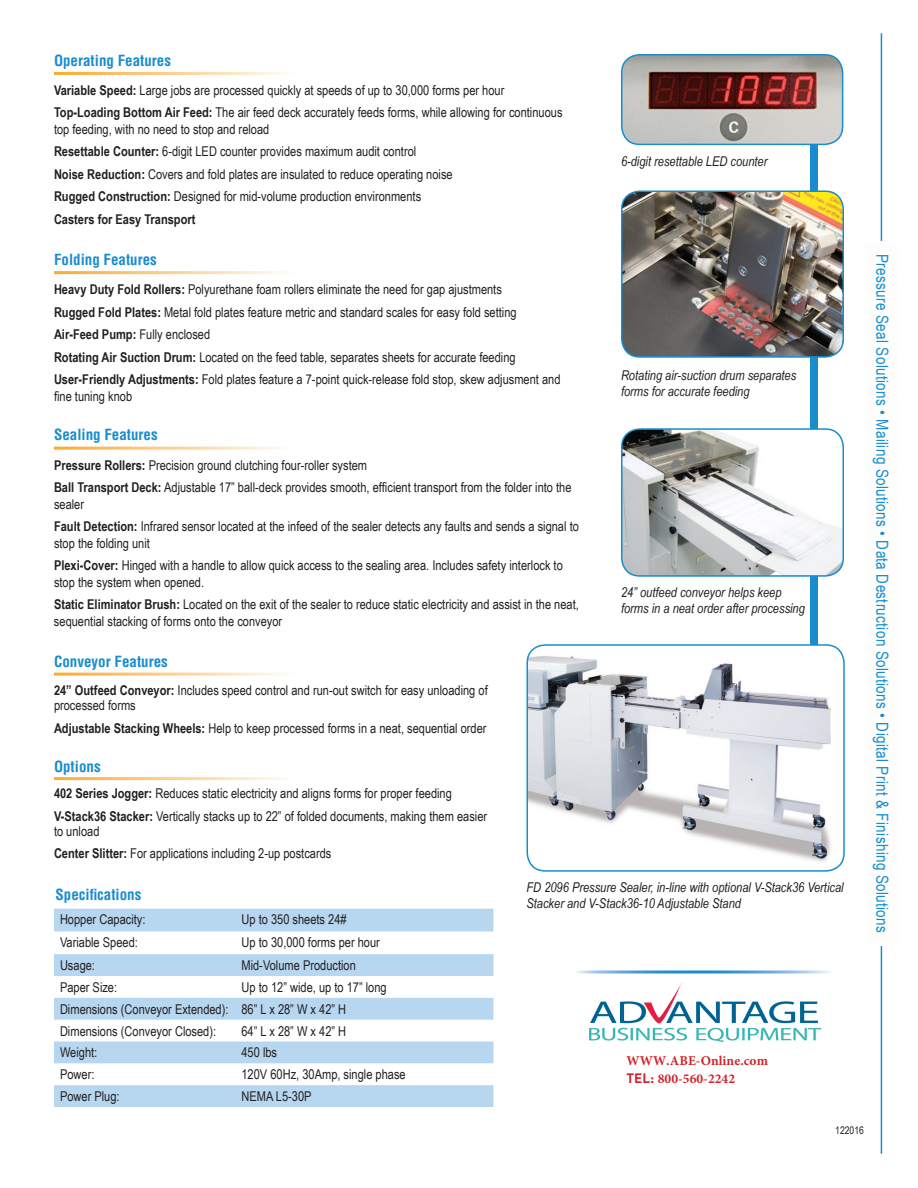
<style>
.page{position:relative;width:918px;height:1188px;background:#fff}
.page>*{position:absolute;margin:0;border:0;box-sizing:border-box;transform-origin:0 0}
.t1{font:16.5px "Arial Narrow";letter-spacing:.02em;color:#198ccd}
.t2{font:700 condensed 15px "Helvetica";color:#198ccd}
.List_Paragraph{font:13.5px/16.5px "Arial Narrow";color:#231f20}
.t3{font:italic 13.5px/16.2px "Arial Narrow";color:#231f20}
.t4{font:700 13.5px "Arial Narrow";color:#231f20}
.t5{font:700 13.5px/17.5px "Minion Pro";letter-spacing:.005em;color:#d1232a}
.t6{font:10.5px "Arial Narrow";color:#231f20}
.s1{font-weight:700}
.s2{font-weight:400}
.s3{font-family:"DIN"}
</style>
<div class="page">
<div style="left:810px;top:142px;width:8px;height:714px;background:#198ccd"></div>
<svg style="left:54px;top:909px;width:440px;height:198px;fill:#b7d6f0"></svg>
<div style="left:573px;top:970px;width:259px;height:4px;border:2px solid #fff"></div>
<hr style="left:881px;top:33px;width:1px;height:1121px;background:#198ccd">
<div style="left:864px;top:241px;width:35px;height:705px;background:#fdfefc"></div>
<img style="left:622px;top:55px;width:221px;height:89px">
<div style="left:621px;top:54px;width:222px;height:91px;border:2px solid #198ccd;border-radius:18px"></div>
<img style="left:622px;top:193px;width:221px;height:164px">
<div style="left:621px;top:190px;width:223px;height:168px;border:2px solid #198ccd;border-radius:18px"></div>
<img style="left:622px;top:429px;width:221px;height:147px">
<div style="left:621px;top:428px;width:223px;height:149px;border:2px solid #198ccd;border-radius:18px"></div>
<img style="left:529px;top:645px;width:315px;height:224px">
<div style="left:526px;top:644px;width:319px;height:228px;border:2px solid #198ccd;border-radius:18px"></div>
<img style="left:589px;top:984px;width:233px;height:59px">
<p class="t2" style="left:54px;top:51px;width:119px">Operating Features</p>
<p class="List_Paragraph" style="left:54px;top:81px;width:452px"><span class="s1">Variable Speed:</span> Large jobs are processed quickly at speeds of up to 30,000 forms per hour</p>
<p class="List_Paragraph" style="left:54px;top:104px;width:510px"><span class="s1">Top-Loading Bottom Air Feed:</span> The air feed deck accurately feeds forms, while allowing for continuous top feeding, with no need to stop and reload</p>
<p class="List_Paragraph" style="left:54px;top:143px;width:364px"><span class="s1">Resettable Counter:</span> 6-digit LED counter provides maximum audit control</p>
<p class="List_Paragraph" style="left:54px;top:165px;width:400px"><span class="s1">Noise Reduction:</span> Covers and fold plates are insulated to reduce operating noise</p>
<p class="List_Paragraph" style="left:54px;top:188px;width:369px"><span class="s1">Rugged Construction:</span> Designed for mid-volume production environments</p>
<p class="t4" style="left:54px;top:209px;width:143px">Casters for Easy Transport</p>
<p class="t3" style="left:621px;top:153px;width:148px">6-digit resettable LED counter</p>
<p class="t2" style="left:54px;top:250px;width:104px">Folding Features</p>
<p class="List_Paragraph" style="left:54px;top:281px;width:449px"><span class="s1">Heavy Duty Fold Rollers:</span> Polyurethane foam rollers eliminate the need for gap ajustments</p>
<p class="List_Paragraph" style="left:54px;top:303px;width:464px"><span class="s1">Rugged Fold Plates:</span> Metal fold plates feature metric and standard scales for easy fold setting</p>
<p class="t4" style="left:54px;top:324px;width:158px">Air-Feed Pump: <span class="s2">Fully enclosed</span></p>
<p class="List_Paragraph" style="left:54px;top:348px;width:463px"><span class="s1">Rotating Air Suction Drum:</span> Located on the feed table, separates sheets for accurate feeding</p>
<p class="List_Paragraph" style="left:54px;top:371px;width:508px"><span class="s1">User-Friendly Adjustments:</span> Fold plates feature a 7-point quick-release fold stop, skew adjusment and fine tuning knob</p>
<p class="t2" style="left:54px;top:425px;width:105px">Sealing Features</p>
<p class="List_Paragraph" style="left:54px;top:456px;width:315px"><span class="s1">Pressure Rollers:</span> Precision ground clutching four-roller system</p>
<p class="List_Paragraph" style="left:54px;top:479px;width:519px"><span class="s1">Ball Transport Deck:</span> Adjustable 17” ball-deck provides smooth, efficient transport from the folder into the sealer</p>
<p class="List_Paragraph" style="left:54px;top:518px;width:526px"><span class="s1">Fault Detection:</span> Infrared sensor located at the infeed of the sealer detects any faults and sends a signal to stop the folding unit</p>
<p class="List_Paragraph" style="left:54px;top:557px;width:510px"><span class="s1">Plexi-Cover:</span> Hinged with a handle to allow quick access to the sealing area. Includes safety interlock to stop the system when opened.</p>
<p class="List_Paragraph" style="left:54px;top:596px;width:526px"><span class="s1">Static Eliminator Brush:</span> Located on the exit of the sealer to reduce static electricity and assist in the neat, sequential stacking of forms onto the conveyor</p>
<p class="t2" style="left:54px;top:653px;width:115px">Conveyor Features</p>
<p class="List_Paragraph" style="left:54px;top:682px;width:435px;line-height:15px"><span class="s1">24” Outfeed Conveyor:</span> Includes speed control and run-out switch for easy unloading of processed forms</p>
<p class="List_Paragraph" style="left:54px;top:719px;width:434px"><span class="s1">Adjustable Stacking Wheels:</span> Help to keep processed forms in a neat, sequential order</p>
<p class="t2" style="left:54px;top:757px;width:48px">Options</p>
<p class="List_Paragraph" style="left:54px;top:785px;width:399px"><span class="s1">402 Series Jogger:</span> Reduces static electricity and aligns forms for proper feeding</p>
<p class="List_Paragraph" style="left:54px;top:808px;width:435px;line-height:15px"><span class="s1">V-Stack36 Stacker:</span> Vertically stacks up to 22” of folded documents, making them easier to unload</p>
<p class="List_Paragraph" style="left:54px;top:845px;width:279px"><span class="s1">Center Slitter:</span> For applications including 2-up postcards</p>
<p class="t3" style="left:621px;top:367px;width:177px">Rotating air-suction drum separates</p>
<p class="t3" style="left:621px;top:383px;width:130px">forms for accurate feeding</p>
<p class="t3" style="left:621px;top:584px;width:185px">24” outfeed conveyor helps keep forms in a neat order after processing</p>
<p class="t2" style="left:56px;top:885px;width:87px">Specifications</p>
<p class="List_Paragraph" style="left:60px;top:911px;width:87px">Hopper Capacity:</p>
<p class="List_Paragraph" style="left:241px;top:911px;width:107px">Up to 350 sheets 24#</p>
<p class="List_Paragraph" style="left:60px;top:934px;width:79px">Variable Speed:</p>
<p class="List_Paragraph" style="left:241px;top:934px;width:140px">Up to 30,000 forms per hour</p>
<p class="List_Paragraph" style="left:60px;top:957px;width:37px">Usage:</p>
<p class="List_Paragraph" style="left:241px;top:957px;width:116px">Mid-Volume Production</p>
<p class="List_Paragraph" style="left:60px;top:978px;width:59px">Paper Size:</p>
<p class="List_Paragraph" style="left:241px;top:978px;width:147px">Up to 12” wide, up to 17” long</p>
<p class="List_Paragraph" style="left:60px;top:1000px;width:170px">Dimensions (Conveyor Extended):</p>
<p class="List_Paragraph" style="left:241px;top:1000px;width:106px">86” L x 28” W x 42” H</p>
<p class="List_Paragraph" style="left:60px;top:1022px;width:158px">Dimensions (Conveyor Closed):</p>
<p class="List_Paragraph" style="left:241px;top:1022px;width:106px">64” L x 28” W x 42” H</p>
<p class="List_Paragraph" style="left:60px;top:1044px;width:39px">Weight:</p>
<p class="List_Paragraph" style="left:241px;top:1044px;width:37px">450 lbs</p>
<p class="List_Paragraph" style="left:60px;top:1066px;width:36px">Power:</p>
<p class="List_Paragraph" style="left:241px;top:1066px;width:166px">120V 60Hz, 30Amp, single phase</p>
<p class="List_Paragraph" style="left:60px;top:1088px;width:61px">Power Plug:</p>
<p class="List_Paragraph" style="left:241px;top:1088px;width:72px">NEMA L5-30P</p>
<p class="t3" style="left:526px;top:879px;width:319px">FD 2096 Pressure Sealer, in-line with optional V-Stack36 Vertical<br>Stacker and V-Stack36-10 Adjustable Stand</p>
<p class="t5" style="left:626px;top:1052px;width:143px">WWW.ABE-Online.com<br><span class="s3">TEL:</span> 800-560-2242</p>
<p class="t6" style="left:835px;top:1123px;width:30px">122016</p>
<p class="t1" style="left:895px;top:254px;width:680px;rotate:90deg">Pressure Seal Solutions • Mailing Solutions • Data Destruction Solutions • Digital Print &amp; Finishing Solutions</p>
</div>
